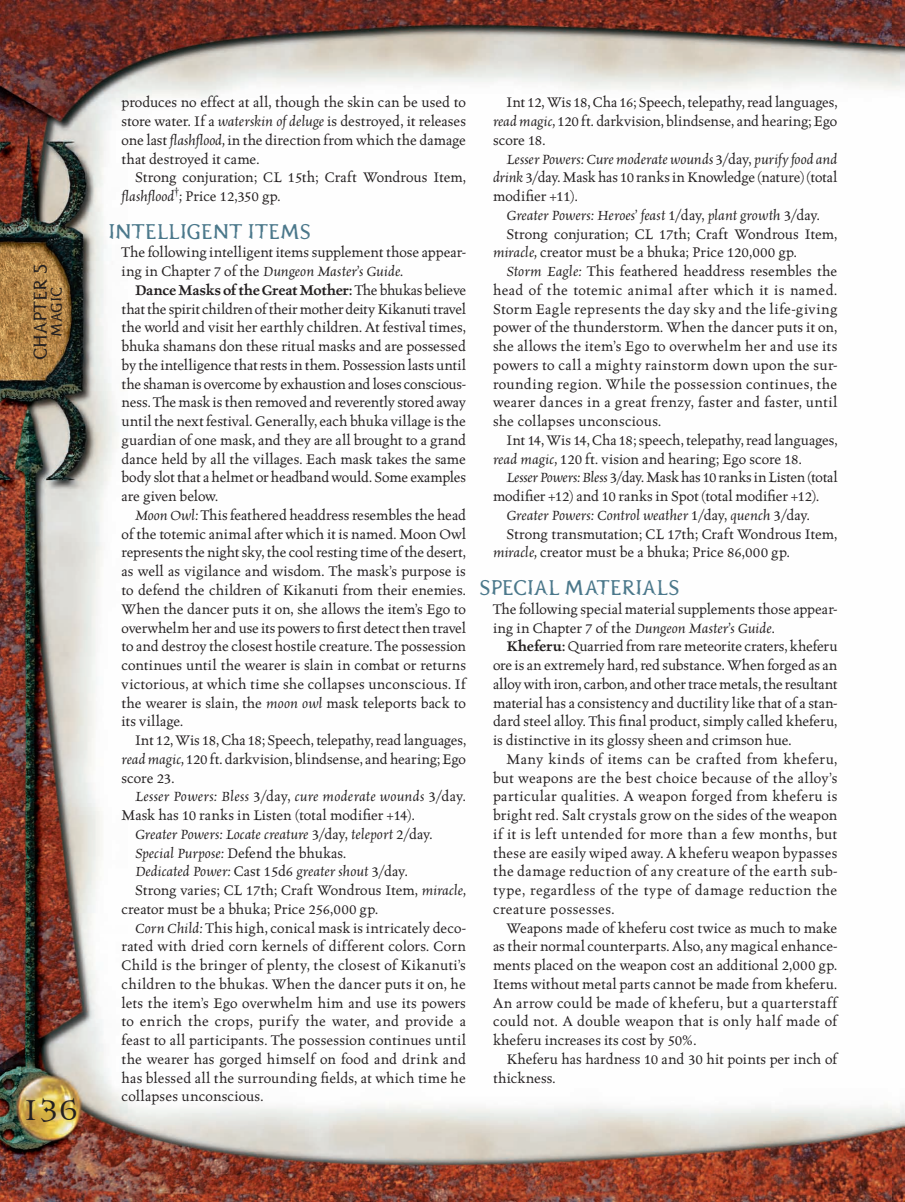
<style>
.page{position:relative;width:905px;height:1202px;background:#fff}
.page>*{position:absolute;margin:0;border:0;box-sizing:border-box;transform-origin:0 0}
.t1{font:33.75px "Alchemy Gold A24";color:#231f20}
.t2{font:20.55px "Pterra dactyl";color:#4b788b}
.t3{font:18px "Pterra dactyl";letter-spacing:.015em;color:#231f20}
.t4{font:500 15.75px/18.8px "Celestia Antiqua";letter-spacing:.005em;color:#231f20;text-align:justify}
.t5{font:italic 500 15.75px "Celestia Antiqua";letter-spacing:.01em;color:#231f20}
.t6{font:500 15.75px "Celestia Antiqua";letter-spacing:-.015em;color:#231f20}
.t7{font:500 15.75px "Celestia Antiqua";letter-spacing:.025em;color:#231f20}
.t8{font:15px "Pterra dactyl";letter-spacing:-.005em;color:#231f20}
.s1{font-style:italic}
.s2{font-weight:600}
.s3{font-style:normal}
</style>
<div class="page">
<img style="left:0;top:0;width:905px;height:1202px">
<p class="t3" style="left:34px;top:360px;width:97px;rotate:-90deg">CHAPTER 5</p>
<p class="t8" style="left:51px;top:337px;width:51px;rotate:-90deg">MAGIC</p>
<h1 class="t1" style="left:21px;top:1088px;width:59px">136</h1>
<p class="t4" style="left:122px;top:94px;width:346px">produces no effect at all, though the skin can be used to store water. If a <span class="s1">waterskin of deluge</span> is destroyed, it releases one last <span class="s1">flashflood,</span> in the direction from which the damage that destroyed it came.</p>
<p class="t4" style="left:122px;top:169px;width:346px;text-indent:14px">Strong conjuration; CL 15th; Craft Wondrous Item, <span class="s1">flashflood</span><sup>†</sup><span class="s1">;</span> Price 12,350 gp.</p>
<h2 class="t2" style="left:108px;top:224px;width:204px">INTELLIGENT ITEMS</h2>
<p class="t4" style="left:122px;top:244px;width:346px">The following intelligent items supplement those appear&shy;ing in Chapter 7 of the <span class="s1">Dungeon Master’s Guide.</span></p>
<p class="t4" style="left:122px;top:281px;width:346px;text-indent:13px"><span class="s2">Dance Masks of the Great Mother:</span> The bhukas believe that the spirit children of their mother deity Kikanuti travel the world and visit her earthly children. At festival times, bhuka shamans don these ritual masks and are possessed by the intelligence that rests in them. Possession lasts until the shaman is overcome by exhaustion and loses conscious&shy;ness. The mask is then removed and reverently stored away until the next festival. Generally, each bhuka village is the guardian of one mask, and they are all brought to a grand dance held by all the villages. Each mask takes the same body slot that a helmet or headband would. Some examples are given below.</p>
<p class="t4" style="left:122px;top:506px;width:346px;text-indent:13px"><span class="s1">Moon Owl:</span> This feathered headdress resembles the head of the totemic animal after which it is named. Moon Owl represents the night sky, the cool resting time of the desert, as well as vigilance and wisdom. The mask’s purpose is to defend the children of Kikanuti from their enemies.<br>When the dancer puts it on, she allows the item’s Ego to overwhelm her and use its powers to first detect then travel to and destroy the closest hostile creature. The possession continues until the wearer is slain in combat or returns victorious, at which time she collapses unconscious. If the wearer is slain, the <span class="s1">moon owl</span> mask teleports back to its village.</p>
<p class="t4" style="left:122px;top:731px;width:346px;text-indent:13px">Int 12, Wis 18, Cha 18; Speech, telepathy, read languages, <span class="s1">read magic,</span> 120 ft. darkvision, blindsense, and hearing; Ego score 23.</p>
<p class="t5" style="left:135px;top:790px;width:332px">Lesser Powers: Bless <span class="s3">3/day,</span> cure moderate wounds <span class="s3">3/day.</span></p>
<p class="t4" style="left:122px;top:806px;width:295px">Mask has 10 ranks in Listen (total modifier +14).</p>
<p class="t5" style="left:135px;top:827px;width:299px">Greater Powers: Locate creature <span class="s3">3/day,</span> teleport <span class="s3">2/day.</span></p>
<p class="t4" style="left:135px;top:844px;width:213px"><span class="s1">Special Purpose:</span> Defend the bhukas.</p>
<p class="t5" style="left:135px;top:865px;width:274px">Dedicated Power: <span class="s3">Cast 15d6</span> greater shout <span class="s3">3/day.</span></p>
<p class="t4" style="left:135px;top:881px;width:332px">Strong varies; CL 17th; Craft Wondrous Item, <span class="s1">miracle,</span></p>
<p class="t4" style="left:122px;top:900px;width:258px">creator must be a bhuka; Price 256,000 gp.</p>
<p class="t4" style="left:135px;top:919px;width:332px"><span class="s1">Corn Child:</span> This high, conical mask is intricately deco-</p>
<p class="t4" style="left:122px;top:937px;width:346px">rated with dried corn kernels of different colors. Corn</p>
<p class="t4" style="left:122px;top:956px;width:346px">Child is the bringer of plenty, the closest of Kikanuti’s</p>
<p class="t4" style="left:122px;top:975px;width:346px">children to the bhukas. When the dancer puts it on, he</p>
<p class="t4" style="left:122px;top:994px;width:346px">lets the item’s Ego overwhelm him and use its powers</p>
<p class="t4" style="left:122px;top:1012px;width:346px">to enrich the crops, purify the water, and provide a</p>
<p class="t4" style="left:122px;top:1031px;width:346px">feast to all participants. The possession continues until</p>
<p class="t4" style="left:122px;top:1050px;width:346px">the wearer has gorged himself on food and drink and</p>
<p class="t4" style="left:122px;top:1069px;width:346px">has blessed all the surrounding fields, at which time he</p>
<p class="t4" style="left:122px;top:1087px;width:143px">collapses unconscious.</p>
<p class="t4" style="left:493px;top:94px;width:346px;text-indent:13px">Int 12, Wis 18, Cha 16; Speech, telepathy, read languages, <span class="s1">read magic,</span> 120 ft. darkvision, blindsense, and hearing; Ego score 18.</p>
<p class="t4" style="left:493px;top:150px;width:346px;text-indent:14px"><span class="s1">Lesser Powers: Cure moderate wounds</span> 3/day, <span class="s1">purify food and drink</span> 3/day. Mask has 10 ranks in Knowledge (nature) (total modifier +11).</p>
<p class="t5" style="left:506px;top:208px;width:315px">Greater Powers: Heroes’ feast <span class="s3">1/day,</span> plant growth <span class="s3">3/day.</span></p>
<p class="t4" style="left:506px;top:225px;width:332px">Strong conjuration; CL 17th; Craft Wondrous Item,</p>
<p class="t4" style="left:493px;top:244px;width:305px"><span class="s1">miracle,</span> creator must be a bhuka; Price 120,000 gp.</p>
<p class="t4" style="left:506px;top:262px;width:332px"><span class="s1">Storm Eagle:</span> This feathered headdress resembles the</p>
<p class="t4" style="left:493px;top:281px;width:346px">head of the totemic animal after which it is named.</p>
<p class="t4" style="left:493px;top:300px;width:346px">Storm Eagle represents the day sky and the life-giving</p>
<p class="t4" style="left:493px;top:319px;width:346px">power of the thunderstorm. When the dancer puts it on,</p>
<p class="t4" style="left:493px;top:337px;width:346px">she allows the item’s Ego to overwhelm her and use its</p>
<p class="t7" style="left:493px;top:358px;width:346px">powers to call a mighty rainstorm down upon the sur-</p>
<p class="t4" style="left:493px;top:375px;width:346px">rounding region. While the possession continues, the</p>
<p class="t4" style="left:493px;top:394px;width:346px">wearer dances in a great frenzy, faster and faster, until</p>
<p class="t4" style="left:493px;top:412px;width:170px">she collapses unconscious.</p>
<p class="t4" style="left:506px;top:431px;width:332px">Int 14, Wis 14, Cha 18; speech, telepathy, read languages,</p>
<p class="t4" style="left:493px;top:450px;width:310px"><span class="s1">read magic,</span> 120 ft. vision and hearing; Ego score 18.</p>
<p class="t6" style="left:506px;top:471px;width:333px"><span class="s1">Lesser Powers: Bless</span> 3/day. Mask has 10 ranks in Listen (total</p>
<p class="t4" style="left:493px;top:487px;width:328px">modifier +12) and 10 ranks in Spot (total modifier +12).</p>
<p class="t5" style="left:506px;top:508px;width:305px">Greater Powers: Control weather <span class="s3">1/day,</span> quench <span class="s3">3/day.</span></p>
<p class="t4" style="left:506px;top:525px;width:332px">Strong transmutation; CL 17th; Craft Wondrous Item,</p>
<p class="t4" style="left:493px;top:544px;width:298px"><span class="s1">miracle,</span> creator must be a bhuka; Price 86,000 gp.</p>
<h2 class="t2" style="left:479px;top:580px;width:202px">SPECIAL MATERIALS</h2>
<p class="t4" style="left:493px;top:600px;width:346px">The following special material supplements those appear&shy;ing in Chapter 7 of the <span class="s1">Dungeon Master’s Guide.</span></p>
<p class="t4" style="left:493px;top:637px;width:346px;text-indent:13px"><span class="s2">Kheferu:</span> Quarried from rare meteorite craters, kheferu ore is an extremely hard, red substance. When forged as an alloy with iron, carbon, and other trace metals, the resultant material has a consistency and ductility like that of a stan&shy;dard steel alloy. This final product, simply called kheferu, is distinctive in its glossy sheen and crimson hue.</p>
<p class="t4" style="left:493px;top:750px;width:346px;text-indent:13px">Many kinds of items can be crafted from kheferu, but weapons are the best choice because of the alloy’s particular qualities. A weapon forged from kheferu is bright red. Salt crystals grow on the sides of the weapon if it is left untended for more than a few months, but these are easily wiped away. A kheferu weapon bypasses the damage reduction of any creature of the earth sub&shy;type, regardless of the type of damage reduction the creature possesses.</p>
<p class="t4" style="left:493px;top:919px;width:346px;text-indent:13px">Weapons made of kheferu cost twice as much to make as their normal counterparts. Also, any magical enhance&shy;ments placed on the weapon cost an additional 2,000 gp.<br>Items without metal parts cannot be made from kheferu.<br>An arrow could be made of kheferu, but a quarterstaff could not. A double weapon that is only half made of kheferu increases its cost by 50%.</p>
<p class="t4" style="left:493px;top:1050px;width:346px;text-indent:13px">Kheferu has hardness 10 and 30 hit points per inch of thickness.</p>
</div>
